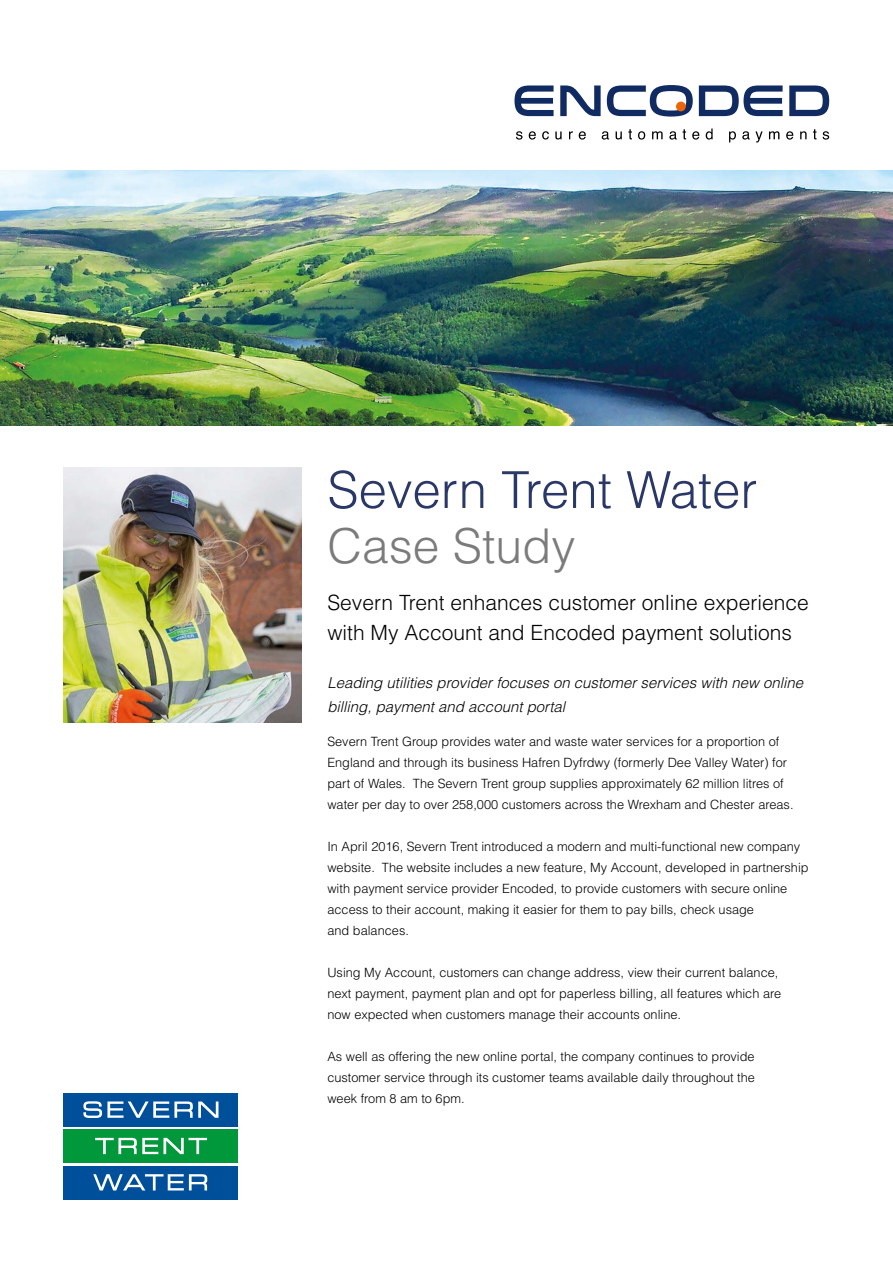
<style>
.page{position:relative;width:893px;height:1263px;background:#fff}
.page>*{position:absolute;margin:0;border:0;box-sizing:border-box;transform-origin:0 0}
.t1{font:300 51px "Helvetica";color:#2a3868}
.t2{font:300 48px "Helvetica";color:#7c7b7b}
.t3{font:300 21px/30px "Helvetica";color:#000}
.t4{font:italic 300 15px/24px "Helvetica";color:#000}
.t5{font:300 12.75px/21px "Helvetica";color:#000}
</style>
<div class="page">
<svg style="left:514px;top:85px;width:40px;height:31px"></svg>
<svg style="left:560px;top:85px;width:41px;height:31px"></svg>
<svg style="left:607px;top:85px;width:86px;height:32px"></svg>
<svg style="left:699px;top:85px;width:84px;height:31px"></svg>
<svg style="left:789px;top:85px;width:40px;height:31px"></svg>
<div style="left:676px;top:102px;width:10px;height:9px;background:#ec6608;border-radius:50%"></div>
<svg style="left:516px;top:131px;width:6px;height:9px"></svg>
<svg style="left:529px;top:131px;width:7px;height:9px"></svg>
<svg style="left:542px;top:131px;width:7px;height:9px"></svg>
<svg style="left:555px;top:131px;width:7px;height:9px"></svg>
<svg style="left:569px;top:131px;width:4px;height:8px"></svg>
<svg style="left:579px;top:131px;width:7px;height:9px"></svg>
<svg style="left:602px;top:131px;width:7px;height:9px"></svg>
<svg style="left:616px;top:131px;width:6px;height:9px"></svg>
<svg style="left:628px;top:129px;width:4px;height:10px"></svg>
<svg style="left:638px;top:131px;width:7px;height:9px"></svg>
<svg style="left:652px;top:131px;width:11px;height:8px"></svg>
<svg style="left:669px;top:129px;width:17px;height:11px"></svg>
<svg style="left:692px;top:131px;width:7px;height:9px"></svg>
<svg style="left:706px;top:129px;width:7px;height:11px"></svg>
<svg style="left:729px;top:131px;width:7px;height:11px"></svg>
<svg style="left:742px;top:131px;width:21px;height:12px"></svg>
<svg style="left:769px;top:131px;width:10px;height:8px"></svg>
<svg style="left:786px;top:131px;width:7px;height:9px"></svg>
<svg style="left:800px;top:131px;width:7px;height:8px"></svg>
<svg style="left:813px;top:129px;width:4px;height:10px"></svg>
<svg style="left:823px;top:131px;width:6px;height:9px"></svg>
<img style="left:0;top:170px;width:893px;height:255px">
<div style="left:64px;top:1093px;width:174px;height:33px;background:#004f9a"></div>
<div style="left:64px;top:1130px;width:174px;height:33px;background:#00983a"></div>
<div style="left:64px;top:1166px;width:174px;height:33px;background:#004f9a"></div>
<svg style="left:83px;top:1101px;width:135px;height:17px"></svg>
<svg style="left:95px;top:1138px;width:112px;height:16px"></svg>
<svg style="left:93px;top:1174px;width:114px;height:16px"></svg>
<img style="left:64px;top:468px;width:238px;height:255px">
<h1 class="t1" style="left:327px;top:458px;width:431px">Severn Trent Water</h1>
<h2 class="t2" style="left:327px;top:516px;width:250px">Case Study</h2>
<h3 class="t3" style="left:327px;top:587px;width:483px">Severn Trent enhances customer online experience with My Account and Encoded payment solutions</h3>
<p class="t4" style="left:327px;top:670px;width:477px">Leading utilities provider focuses on customer services with new online billing, payment and account portal</p>
<p class="t5" style="left:327px;top:730px;width:468px">Severn Trent Group provides water and waste water services for a proportion of England and through its business Hafren Dyfrdwy (formerly Dee Valley Water) for part of Wales. The Severn Trent group supplies approximately 62 million litres of water per day to over 258,000 customers across the Wrexham and Chester areas.</p>
<p class="t5" style="left:327px;top:835px;width:483px">In April 2016, Severn Trent introduced a modern and multi-functional new company website. The website includes a new feature, My Account, developed in partnership with payment service provider Encoded, to provide customers with secure online access to their account, making it easier for them to pay bills, check usage<br>and balances.</p>
<p class="t5" style="left:327px;top:961px;width:455px">Using My Account, customers can change address, view their current balance, next payment, payment plan and opt for paperless billing, all features which are now expected when customers manage their accounts online.</p>
<p class="t5" style="left:327px;top:1045px;width:429px;text-align:justify">As well as offering the new online portal, the company continues to provide customer service through its customer teams available daily throughout the week from 8 am to 6pm.</p>
</div>
